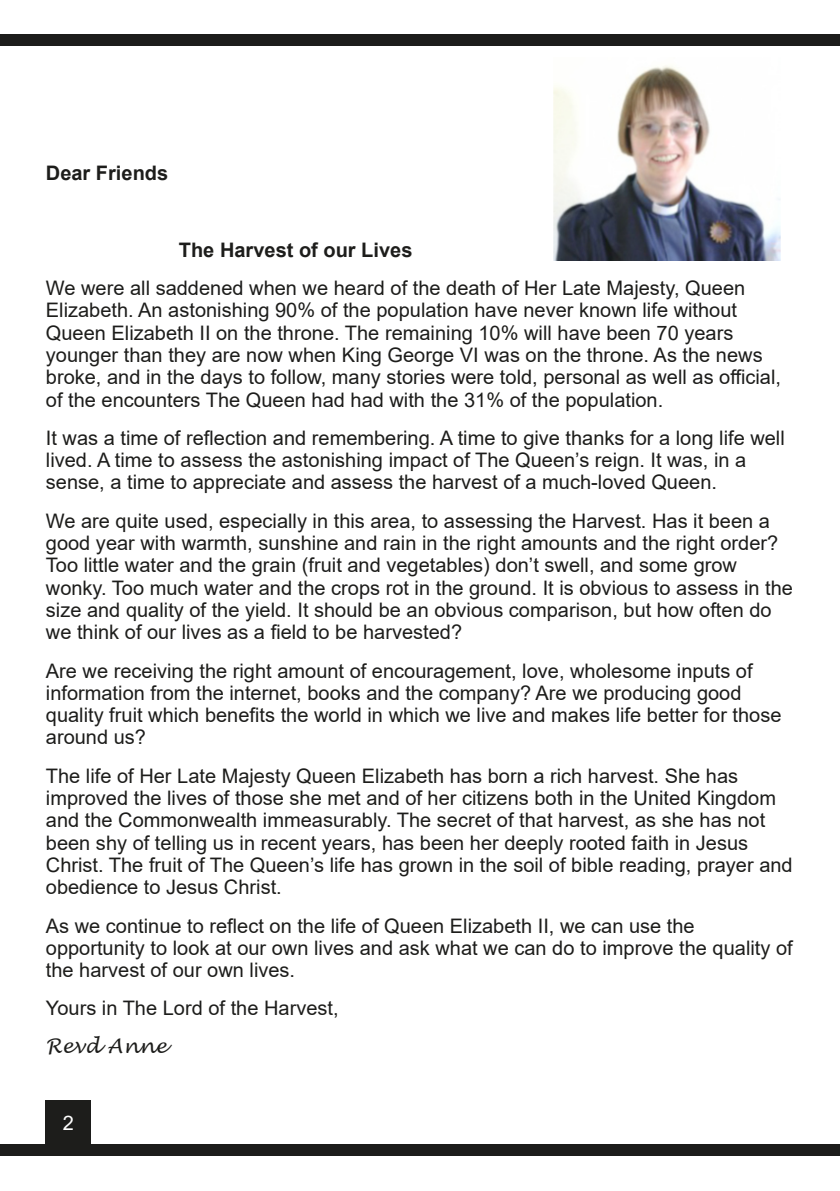
<style>
.page{position:relative;width:840px;height:1191px;background:#fff}
.page>*{position:absolute;margin:0;border:0;box-sizing:border-box;transform-origin:0 0}
.t1{font:20px/22.2px "Arial";color:#1d1d1b}
.t2{font:700 20px "Arial";color:#1d1d1b}
.t3{font:italic 20px "Lucida Handwriting";color:#1d1d1b}
.t4{font:20px "Arial";color:#fff}
</style>
<div class="page">
<div style="left:46px;top:1100px;width:45px;height:45px;background:#1d1d1b"></div>
<div style="left:0;top:34px;width:839px;height:11px;background:#1d1d1b"></div>
<div style="left:0;top:1144px;width:839px;height:12px;background:#1d1d1b"></div>
<img style="left:553px;top:65px;width:226px;height:195px">
<p class="t2" style="left:46px;top:165px;width:124px">Dear Friends</p>
<p class="t2" style="left:179px;top:242px;width:235px">The Harvest of our Lives</p>
<p class="t1" style="left:46px;top:279px;width:736px">We were all saddened when we heard of the death of Her Late Majesty, Queen Elizabeth. An astonishing 90% of the population have never known life without Queen Elizabeth II on the throne. The remaining 10% will have been 70 years younger than they are now when King George VI was on the throne. As the news broke, and in the days to follow, many stories were told, personal as well as official, of the encounters The Queen had had with the 31% of the population.</p>
<p class="t1" style="left:46px;top:428px;width:740px">It was a time of reflection and remembering. A time to give thanks for a long life well lived. A time to assess the astonishing impact of The Queen’s reign. It was, in a sense, a time to appreciate and assess the harvest of a much-loved Queen.</p>
<p class="t1" style="left:46px;top:511px;width:748px">We are quite used, especially in this area, to assessing the Harvest. Has it been a good year with warmth, sunshine and rain in the right amounts and the right order?<br>Too little water and the grain (fruit and vegetables) don’t swell, and some grow wonky. Too much water and the crops rot in the ground. It is obvious to assess in the size and quality of the yield. It should be an obvious comparison, but how often do we think of our lives as a field to be harvested?</p>
<p class="t1" style="left:46px;top:661px;width:736px">Are we receiving the right amount of encouragement, love, wholesome inputs of information from the internet, books and the company? Are we producing good quality fruit which benefits the world in which we live and makes life better for those around us?</p>
<p class="t1" style="left:46px;top:766px;width:748px">The life of Her Late Majesty Queen Elizabeth has born a rich harvest. She has improved the lives of those she met and of her citizens both in the United Kingdom and the Commonwealth immeasurably. The secret of that harvest, as she has not been shy of telling us in recent years, has been her deeply rooted faith in Jesus Christ. The fruit of The Queen’s life has grown in the soil of bible reading, prayer and obedience to Jesus Christ.</p>
<p class="t1" style="left:46px;top:916px;width:748px">As we continue to reflect on the life of Queen Elizabeth II, we can use the opportunity to look at our own lives and ask what we can do to improve the quality of the harvest of our own lives.</p>
<p class="t1" style="left:46px;top:999px;width:294px">Yours in The Lord of the Harvest,</p>
<p class="t3" style="left:46px;top:1036px;width:122px">Revd Anne</p>
<p class="t4" style="left:63px;top:1115px;width:13px">2</p>
</div>
